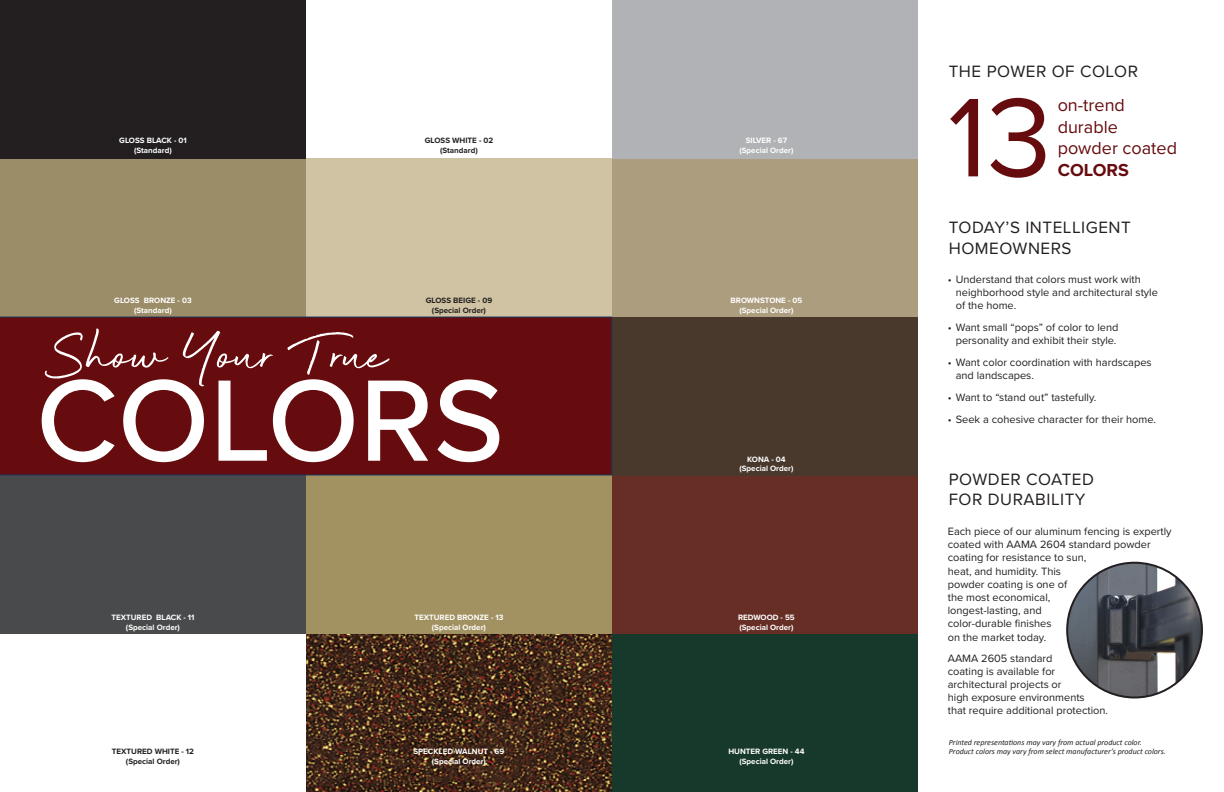
<style>
.page{position:relative;width:1224px;height:792px;background:#fff}
.page>*{position:absolute;margin:0;border:0;box-sizing:border-box;transform-origin:0 0}
.t1{font:500 120.1px "Proxima Nova";color:#fff}
.t2{font:116px "Proxima Nova";color:#660c0f}
.t3{font:68.3px "Beyond Infinity";color:#fff}
.t4{font:18px "Proxima Nova";color:#660c0f}
.t5{font:700 18px "Proxima Nova";color:#660c0f}
.t6{font:17px "Proxima Nova";letter-spacing:.03em;color:#231f20}
.t7{font:11px/13.2px "Proxima Nova";color:#231f20}
.t8{font:700 8px "Proxima Nova";color:#fff}
.t9{font:italic 8px "Calibri";color:#231f20}
.t10{font:700 8px "Proxima Nova";color:#231f20}
</style>
<div class="page">
<div style="left:0;top:157px;width:306px;height:160px;background:#9b8d68"></div>
<div style="left:0;top:475px;width:306px;height:159px;background:#494a4b"></div>
<div style="left:306px;top:158px;width:306px;height:159px;background:#cfc3a3"></div>
<img style="left:306px;top:634px;width:306px;height:158px">
<div style="left:612px;top:634px;width:306px;height:158px;background:#17392c"></div>
<div style="left:306px;top:475px;width:306px;height:159px;background:#a29161"></div>
<div style="left:612px;top:475px;width:306px;height:159px;background:#662e25"></div>
<div style="left:612px;top:317px;width:306px;height:158px;background:#49392c"></div>
<div style="left:612px;top:158px;width:306px;height:159px;background:#ac9d7e"></div>
<div style="left:612px;top:0;width:306px;height:158px;background:#b1b2b5"></div>
<div style="left:0;top:0;width:306px;height:158px;background:#231f20"></div>
<div style="left:0;top:317px;width:612px;height:158px;background:#660c0f"></div>
<svg style="left:1066px;top:561px;width:137px;height:138px"></svg>
<p class="t6" style="left:949px;top:59px;width:191px">THE POWER OF COLOR</p>
<p class="t8" style="left:119px;top:134px;width:69px">GLOSS BLACK - 01</p>
<p class="t8" style="left:134px;top:144px;width:39px">(Standard)</p>
<p class="t10" style="left:425px;top:134px;width:70px">GLOSS WHITE - 02</p>
<p class="t10" style="left:440px;top:144px;width:39px">(Standard)</p>
<p class="t8" style="left:746px;top:134px;width:43px">SILVER - 67</p>
<p class="t8" style="left:739px;top:144px;width:56px">(Special Order)</p>
<p class="t2" style="left:948px;top:51px;width:105px">13</p>
<p class="t4" style="left:1058px;top:92px;width:69px">on-trend</p>
<p class="t4" style="left:1058px;top:113px;width:62px">durable</p>
<p class="t4" style="left:1058px;top:135px;width:121px">powder coated</p>
<p class="t5" style="left:1058px;top:156px;width:73px">COLORS</p>
<p class="t6" style="left:949px;top:215px;width:184px">TODAY’S INTELLIGENT</p>
<p class="t6" style="left:949px;top:235px;width:124px">HOMEOWNERS</p>
<p class="t8" style="left:114px;top:295px;width:79px">GLOSS BRONZE - 03</p>
<p class="t8" style="left:134px;top:304px;width:39px">(Standard)</p>
<p class="t10" style="left:426px;top:295px;width:68px">GLOSS BEIGE - 09</p>
<p class="t10" style="left:432px;top:304px;width:56px">(Special Order)</p>
<p class="t3" style="left:44px;top:319px;width:345px">Show Your True</p>
<p class="t1" style="left:36px;top:331px;width:470px">COLORS</p>
<p class="t8" style="left:111px;top:611px;width:85px">TEXTURED BLACK - 11</p>
<p class="t8" style="left:126px;top:621px;width:56px">(Special Order)</p>
<p class="t8" style="left:414px;top:611px;width:91px">TEXTURED BRONZE - 13</p>
<p class="t8" style="left:432px;top:621px;width:56px">(Special Order)</p>
<p class="t8" style="left:731px;top:295px;width:73px">BROWNSTONE - 05</p>
<p class="t8" style="left:739px;top:304px;width:56px">(Special Order)</p>
<p class="t8" style="left:747px;top:453px;width:40px">KONA - 04</p>
<p class="t8" style="left:739px;top:463px;width:56px">(Special Order)</p>
<p class="t8" style="left:738px;top:611px;width:58px">REDWOOD - 55</p>
<p class="t8" style="left:739px;top:621px;width:56px">(Special Order)</p>
<p class="t7" style="left:956px;top:272px;width:204px;text-indent:-8px">• Understand that colors must work with neighborhood style and architectural style of the home.</p>
<p class="t7" style="left:948px;top:320px;width:172px;text-align:center">• Want small “pops” of color to lend personality and exhibit their style.</p>
<p class="t7" style="left:956px;top:355px;width:197px;text-indent:-8px">• Want color coordination with hardscapes and landscapes.</p>
<p class="t7" style="left:948px;top:390px;width:150px">• Want to “stand out” tastefully.</p>
<p class="t7" style="left:948px;top:412px;width:210px">• Seek a cohesive character for their home.</p>
<p class="t6" style="left:949px;top:467px;width:147px">POWDER COATED</p>
<p class="t6" style="left:949px;top:487px;width:138px">FOR DURABILITY</p>
<p class="t7" style="left:948px;top:524px;width:225px">Each piece of our aluminum fencing is expertly coated with AAMA 2604 standard powder coating for resistance to sun,<br>heat, and humidity. This<br>powder coating is one of<br>the most economical,<br>longest-lasting, and<br>color-durable finishes<br>on the market today.</p>
<p class="t7" style="left:948px;top:651px;width:162px">AAMA 2605 standard<br>coating is available for architectural projects or<br>high exposure environments<br>that require additional protection.</p>
<p class="t10" style="left:112px;top:745px;width:84px">TEXTURED WHITE - 12</p>
<p class="t10" style="left:126px;top:755px;width:56px">(Special Order)</p>
<p class="t8" style="left:414px;top:745px;width:92px">SPECKLED WALNUT - 69</p>
<p class="t8" style="left:432px;top:755px;width:56px">(Special Order)</p>
<p class="t8" style="left:728px;top:745px;width:78px">HUNTER GREEN - 44</p>
<p class="t8" style="left:739px;top:755px;width:56px">(Special Order)</p>
<p class="t9" style="left:949px;top:737px;width:195px">Printed representations may vary from actual product color.</p>
<p class="t9" style="left:949px;top:746px;width:219px">Product colors may vary from select manufacturer’s product colors.</p>
</div>
